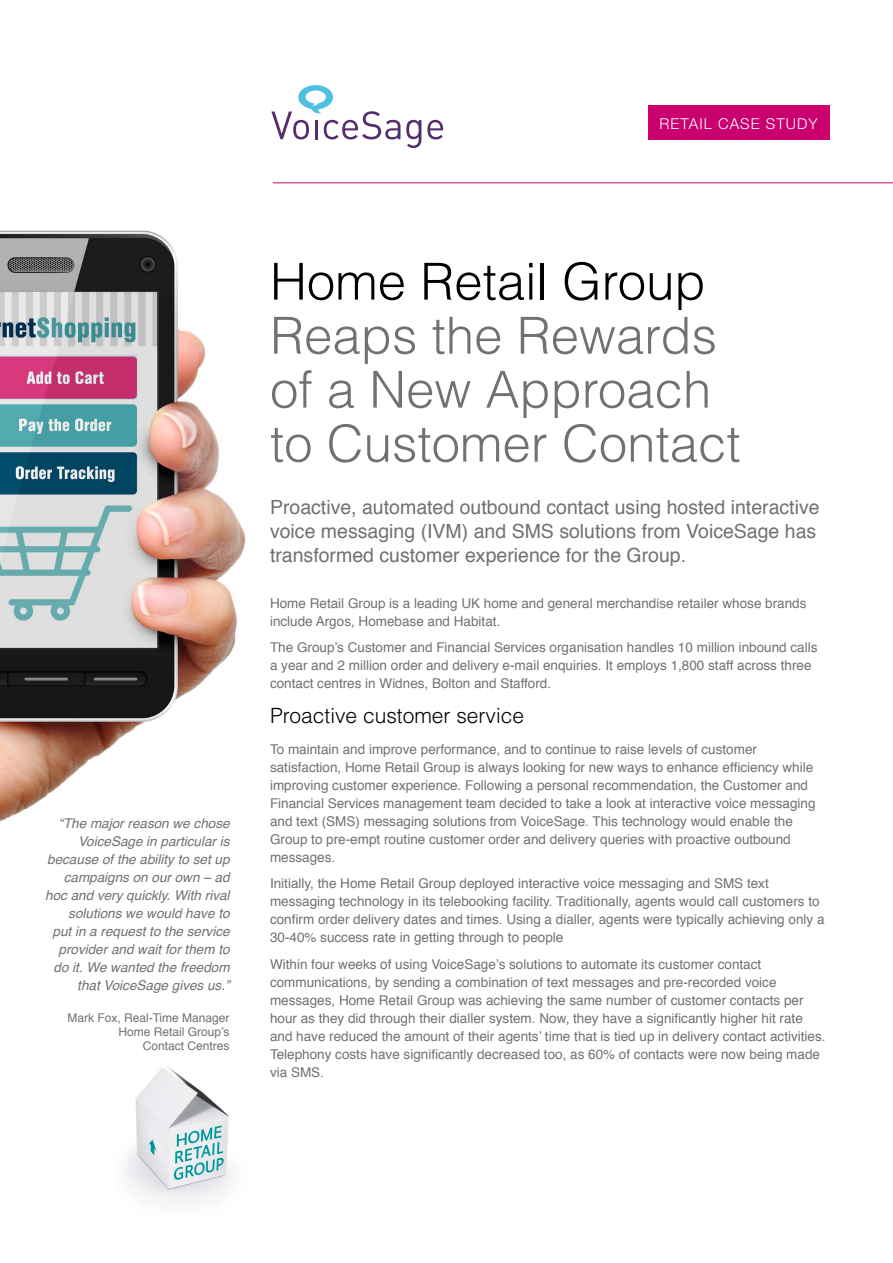
<style>
.page{position:relative;width:893px;height:1263px;background:#fff}
.page>*{position:absolute;margin:0;border:0;box-sizing:border-box;transform-origin:0 0}
.t1{font:300 51px/54px "Helvetica";color:#707172}
.t2{font:300 51px "Helvetica";color:#000}
.t3{font:300 21px "Helvetica";color:#000}
.t4{font:19.5px/24px "Helvetica";color:#707172}
.t5{font:300 15px "Helvetica Neue";letter-spacing:.07em;color:#fff}
.t6{font:13.5px/18px "Helvetica";color:#707172}
.t7{font:italic 13.5px/18px "Helvetica";color:#707172;text-align:right}
.t8{font:12px/14.4px "Helvetica";color:#707172;text-align:right}
</style>
<div class="page">
<img style="left:0;top:139px;width:297px;height:683px">
<svg style="left:271px;top:85px;width:129px;height:54px"></svg>
<svg style="left:406px;top:120px;width:15px;height:28px"></svg>
<svg style="left:427px;top:120px;width:16px;height:19px"></svg>
<hr style="left:273px;top:182px;width:620px;height:1px;background:#ca0071">
<div style="left:648px;top:106px;width:181px;height:34px;background:#ca0071"></div>
<img style="left:125px;top:1066px;width:107px;height:136px">
<p class="t5" style="left:660px;top:114px;width:160px">RETAIL CASE STUDY</p>
<p class="t7" style="left:45px;top:815px;width:186px">“The major reason we chose<br>VoiceSage in particular is because of the ability to set up campaigns on our own – ad hoc and very quickly. With rival solutions we would have to<br>put in a request to the service provider and wait for them to do it. We wanted the freedom that VoiceSage gives us.”</p>
<p class="t8" style="left:67px;top:1010px;width:164px">Mark Fox, Real-Time Manager<br>Home Retail Group’s<br>Contact Centres</p>
<h1 class="t2" style="left:270px;top:250px;width:437px">Home Retail Group</h1>
<h1 class="t1" style="left:270px;top:307px;width:472px">Reaps the Rewards of a New Approach to Customer Contact</h1>
<h3 class="t4" style="left:270px;top:496px;width:551px">Proactive, automated outbound contact using hosted interactive voice messaging (IVM) and SMS solutions from VoiceSage has transformed customer experience for the Group.</h3>
<p class="t6" style="left:270px;top:594px;width:538px">Home Retail Group is a leading UK home and general merchandise retailer whose brands include Argos, Homebase and Habitat.</p>
<p class="t6" style="left:270px;top:639px;width:549px">The Group’s Customer and Financial Services organisation handles 10 million inbound calls a year and 2 million order and delivery e-mail enquiries. It employs 1,800 staff across three contact centres in Widnes, Bolton and Stafford.</p>
<h2 class="t3" style="left:270px;top:703px;width:256px">Proactive customer service</h2>
<p class="t6" style="left:270px;top:741px;width:547px">To maintain and improve performance, and to continue to raise levels of customer satisfaction, Home Retail Group is always looking for new ways to enhance efficiency while improving customer experience. Following a personal recommendation, the Customer and Financial Services management team decided to take a look at interactive voice messaging and text (SMS) messaging solutions from VoiceSage. This technology would enable the Group to pre-empt routine customer order and delivery queries with proactive outbound messages.</p>
<p class="t6" style="left:270px;top:875px;width:556px">Initially, the Home Retail Group deployed interactive voice messaging and SMS text messaging technology in its telebooking facility. Traditionally, agents would call customers to confirm order delivery dates and times. Using a dialler, agents were typically achieving only a 30-40% success rate in getting through to people</p>
<p class="t6" style="left:270px;top:956px;width:557px">Within four weeks of using VoiceSage’s solutions to automate its customer contact communications, by sending a combination of text messages and pre-recorded voice messages, Home Retail Group was achieving the same number of customer contacts per hour as they did through their dialler system. Now, they have a significantly higher hit rate and have reduced the amount of their agents’ time that is tied up in delivery contact activities.<br>Telephony costs have significantly decreased too, as 60% of contacts were now being made via SMS.</p>
</div>
